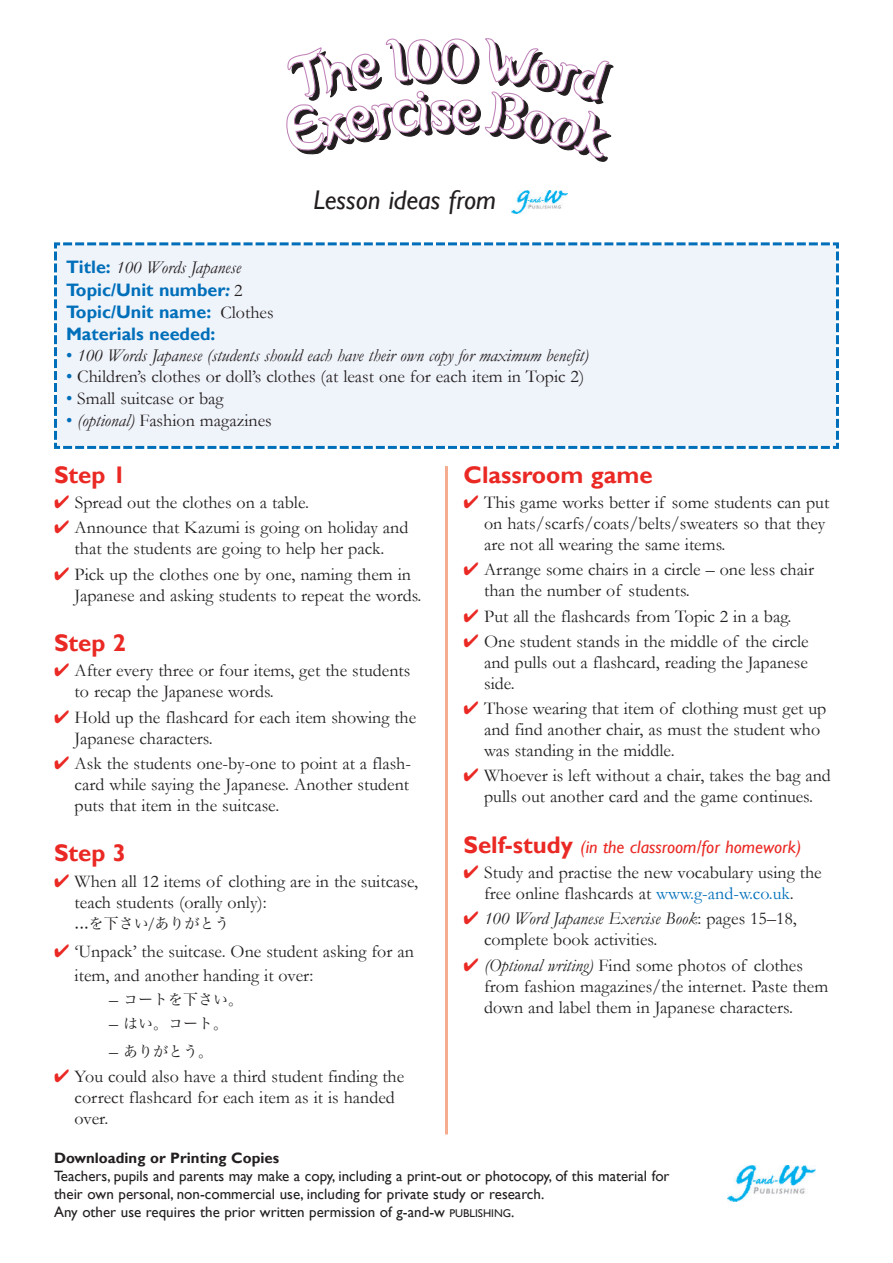
<style>
.page{position:relative;width:893px;height:1263px;background:#fff}
.page>*{position:absolute;margin:0;border:0;box-sizing:border-box;transform-origin:0 0}
.t1{font:italic 27px "Gill Sans";color:#231f20}
.t2{font:700 24px "Gill Sans";color:#ea2924}
.t3{font:18px/21px "Garamond";color:#231f20}
.t4{font:italic 18px "Garamond";color:#231f20}
.t5{font:700 18px/22.2px "Gill Sans";color:#006fba}
.t6{font:italic 18px "Gill Sans";color:#ea2924}
.t7{font:15px/18px "Gill Sans";color:#231f20}
.t8{font:15px "Hira Min Pro W3";color:#231f20}
.t9{font:700 15px "Gill Sans";color:#231f20}
.s1{font-family:"Gill Sans";font-weight:700;font-style:normal;color:#006fba}
.s2{font-style:italic}
.s3{font-family:"Garamond";font-weight:400;color:#231f20}
.s4{font-style:normal;color:#006fba}
.s5{color:#006fba}
.s6{color:#ea2924}
.s7{font-family:"Garamond";font-size:18px}
.s8{font-weight:700;font-style:normal;font-size:24px}
.s9{font-size:11.25px}
</style>
<div class="page">
<svg style="left:286px;top:38px;width:328px;height:124px"></svg>
<img style="left:728px;top:1166px;width:88px;height:35px">
<div style="left:54px;top:242px;width:785px;height:207px;background:#eff3fa"></div>
<img style="left:511px;top:191px;width:56px;height:23px">
<hr style="left:445px;top:466px;width:3px;height:668px;background:#f6ac8f">
<h1 class="t1" style="left:313px;top:184px;width:184px">Lesson ideas from</h1>
<p class="t4" style="left:66px;top:258px;width:176px"><span class="s1">Title:</span> 100 Words Japanese</p>
<p class="t5" style="left:66px;top:278px;width:209px">Topic/Unit number<span class="s2">:</span> <span class="s3">2<br></span>Topic/Unit name: <span class="s3">Clothes<br></span>Materials needed:</p>
<p class="t4" style="left:66px;top:345px;width:524px"><span class="s4">•</span> 100 Words Japanese (students should each have their own copy for maximum benefit)</p>
<p class="t3" style="left:66px;top:367px;width:520px"><span class="s5">•</span> Children’s clothes or doll’s clothes (at least one for each item in Topic 2)</p>
<p class="t3" style="left:66px;top:388px;width:159px"><span class="s5">•</span> Small suitcase or bag</p>
<p class="t3" style="left:66px;top:410px;width:207px"><span class="s5">•</span> <span class="s2">(optional)</span> Fashion magazines</p>
<h2 class="t2" style="left:54px;top:460px;width:74px">Step 1</h2>
<p class="t3" style="left:54px;top:492px;width:257px"><span class="s6">✔</span> Spread out the clothes on a table.</p>
<p class="t3" style="left:54px;top:517px;width:356px;text-align:center"><span class="s6">✔</span> Announce that Kazumi is going on holiday and that the students are going to help her pack.</p>
<p class="t3" style="left:75px;top:564px;width:348px;text-indent:-21px"><span class="s6">✔</span> Pick up the clothes one by one, naming them in<br>Japanese and asking students to repeat the words.</p>
<h2 class="t2" style="left:54px;top:629px;width:74px">Step 2</h2>
<p class="t3" style="left:75px;top:660px;width:337px;text-indent:-21px"><span class="s6">✔</span> After every three or four items, get the students to recap the Japanese words.</p>
<p class="t3" style="left:75px;top:707px;width:343px;text-indent:-21px"><span class="s6">✔</span> Hold up the flashcard for each item showing the<br>Japanese characters.</p>
<p class="t3" style="left:75px;top:753px;width:338px;text-align:justify;text-indent:-21px"><span class="s6">✔</span> Ask the students one-by-one to point at a flash&shy;card while saying the Japanese. Another student puts that item in the suitcase.</p>
<h2 class="t2" style="left:54px;top:839px;width:74px">Step 3</h2>
<p class="t3" style="left:75px;top:871px;width:345px;text-indent:-21px"><span class="s6">✔</span> When all 12 items of clothing are in the suitcase, teach students (orally only):</p>
<p class="t8" style="left:75px;top:910px;width:157px">...を下さい/ありがとう</p>
<p class="t3" style="left:75px;top:939px;width:341px;line-height:24px;text-indent:-21px"><span class="s6">✔</span> ‘Unpack’ the suitcase. One student asking for an item, and another handing it over:</p>
<p class="t8" style="left:109px;top:986px;width:135px"><span class="s7">–</span> コートを下さい。</p>
<p class="t8" style="left:109px;top:1010px;width:120px"><span class="s7">–</span> はい。コート。</p>
<p class="t8" style="left:109px;top:1039px;width:105px"><span class="s7">–</span> ありがとう。</p>
<p class="t3" style="left:75px;top:1066px;width:331px;text-indent:-21px"><span class="s6">✔</span> You could also have a third student finding the correct flashcard for each item as it is handed over.</p>
<h2 class="t2" style="left:463px;top:460px;width:191px">Classroom game</h2>
<p class="t3" style="left:484px;top:492px;width:347px;text-indent:-21px"><span class="s6">✔</span> This game works better if some students can put on hats/scarfs/coats/belts/sweaters so that they are not all wearing the same items.</p>
<p class="t3" style="left:484px;top:559px;width:331px;text-indent:-21px"><span class="s6">✔</span> Arrange some chairs in a circle – one less chair than the number of students.</p>
<p class="t3" style="left:463px;top:606px;width:330px"><span class="s6">✔</span> Put all the flashcards from Topic 2 in a bag.</p>
<p class="t3" style="left:484px;top:631px;width:326px;text-align:justify;text-indent:-21px"><span class="s6">✔</span> One student stands in the middle of the circle and pulls out a flashcard, reading the Japanese side.</p>
<p class="t3" style="left:484px;top:698px;width:344px;text-indent:-21px"><span class="s6">✔</span> Those wearing that item of clothing must get up and find another chair, as must the student who was standing in the middle.</p>
<p class="t3" style="left:463px;top:765px;width:369px;text-align:center"><span class="s6">✔</span> Whoever is left without a chair, takes the bag and pulls out another card and the game continues.</p>
<p class="t6" style="left:463px;top:836px;width:339px"><span class="s8">Self-study</span> (in the classroom/for homework)</p>
<p class="t3" style="left:463px;top:862px;width:360px;text-align:center"><span class="s6">✔</span> Study and practise the new vocabulary using the free online flashcards at <span class="s5">www.g-and-w.co.uk</span>.</p>
<p class="t3" style="left:484px;top:908px;width:314px;text-indent:-21px"><span class="s6">✔</span> <span class="s2">100 Word Japanese Exercise Book</span>: pages 15–18, complete book activities.</p>
<p class="t3" style="left:484px;top:955px;width:346px;text-indent:-21px"><span class="s6">✔</span> <span class="s2">(Optional writing)</span> Find some photos of clothes from fashion magazines/the internet. Paste them down and label them in Japanese characters.</p>
<p class="t9" style="left:54px;top:1148px;width:227px">Downloading or Printing Copies</p>
<p class="t7" style="left:54px;top:1166px;width:617px">Teachers, pupils and parents may make a copy, including a print-out or photocopy, of this material for their own personal, non-commercial use, including for private study or research.<br>Any other use requires the prior written permission of g-and-w <span class="s9">publishing</span>.</p>
</div>
